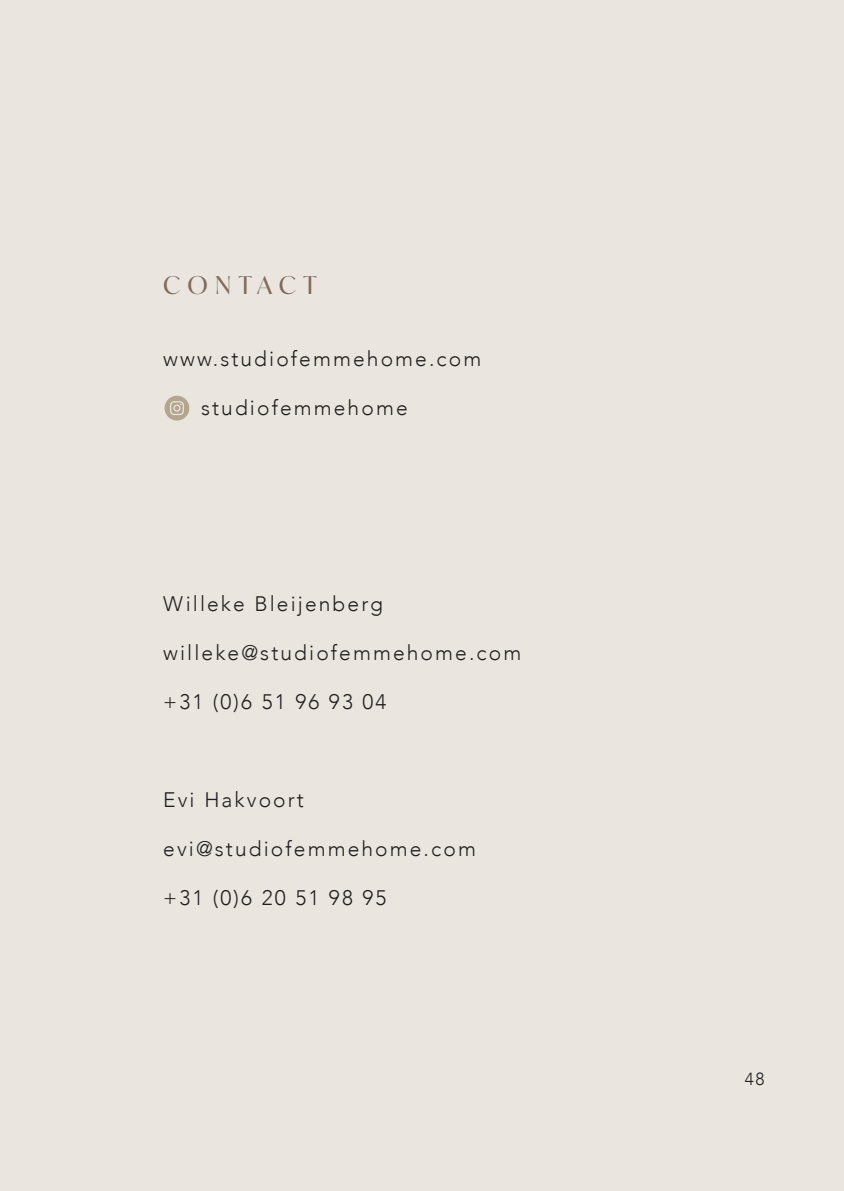
<style>
.page{position:relative;width:844px;height:1191px;background:#fff}
.page>*{position:absolute;margin:0;border:0;box-sizing:border-box;transform-origin:0 0}
.Reg_10ptx_Left{font:24.5px "Ivy Mode";letter-spacing:.29em;color:#7f6b5f}
.Reg_12ptx{font:300 21px "Avenir";letter-spacing:.1em;color:#231f20}
.Reg_12ptx-2{font:300 17.5px "Avenir";color:#231f20}
</style>
<div class="page">
<div style="left:0;top:0;width:843px;height:1191px;background:#eae6df"></div>
<div style="left:164px;top:396px;width:25px;height:24px;background:#b4a58e;border-radius:50%"></div>
<svg style="left:170px;top:401px;width:14px;height:14px"></svg>
<p class="Reg_10ptx_Left" style="left:163px;top:269px;width:155px">CONTACT</p>
<p class="Reg_12ptx" style="left:163px;top:346px;width:319px">www.studiofemmehome.com</p>
<p class="Reg_12ptx" style="left:201px;top:395px;width:208px">studiofemmehome</p>
<p class="Reg_12ptx" style="left:163px;top:591px;width:221px">Willeke Bleijenberg</p>
<p class="Reg_12ptx" style="left:163px;top:640px;width:359px">willeke@studiofemmehome.com</p>
<p class="Reg_12ptx" style="left:163px;top:689px;width:225px">+31 (0)6 51 96 93 04</p>
<p class="Reg_12ptx" style="left:163px;top:787px;width:142px">Evi Hakvoort</p>
<p class="Reg_12ptx" style="left:163px;top:836px;width:314px">evi@studiofemmehome.com</p>
<p class="Reg_12ptx" style="left:163px;top:885px;width:225px">+31 (0)6 20 51 98 95</p>
<p class="Reg_12ptx-2" style="left:744px;top:1068px;width:21px">48</p>
</div>
